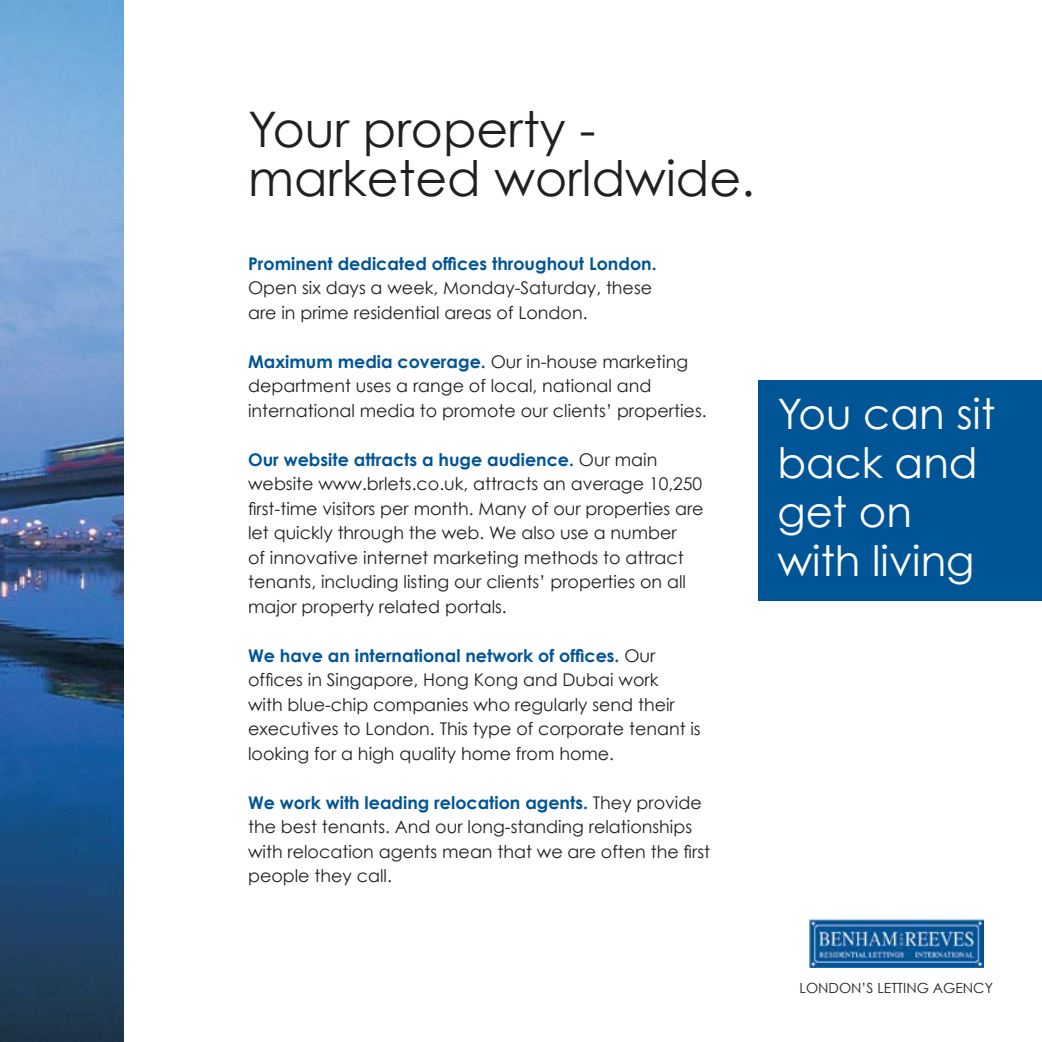
<style>
.page{position:relative;width:1042px;height:1042px;background:#fff}
.page>*{position:absolute;margin:0;border:0;box-sizing:border-box;transform-origin:0 0}
.t1{font:49px/49px "Century Gothic";color:#231f20}
.t2{font:42px/49px "Century Gothic";color:#fff}
.t3{font:17.5px/24.5px "Century Gothic";color:#231f20}
.t4{font:700 17.5px "Century Gothic";color:#005596}
.t5{font:14px "Century Gothic";color:#231f20}
.s1{font-weight:700;color:#005596}
</style>
<div class="page">
<img style="left:0;top:0;width:124px;height:1042px">
<div style="left:758px;top:380px;width:284px;height:220px;background:#005596"></div>
<img style="left:809px;top:919px;width:174px;height:48px">
<h1 class="t1" style="left:248px;top:104px;width:508px">Your property - marketed worldwide.</h1>
<p class="t4" style="left:248px;top:252px;width:410px">Prominent dedicated offices throughout London.</p>
<p class="t3" style="left:248px;top:275px;width:406px">Open six days a week, Monday-Saturday, these are in prime residential areas of London.</p>
<p class="t3" style="left:248px;top:349px;width:460px"><span class="s1">Maximum media coverage.</span> Our in-house marketing department uses a range of local, national and international media to promote our clients’ properties.</p>
<p class="t3" style="left:248px;top:447px;width:457px"><span class="s1">Our website attracts a huge audience.</span> Our main website www.brlets.co.uk, attracts an average 10,250 first-time visitors per month. Many of our properties are let quickly through the web. We also use a number<br>of innovative internet marketing methods to attract tenants, including listing our clients’ properties on all major property related portals.</p>
<p class="t3" style="left:248px;top:643px;width:454px"><span class="s1">We have an international network of offices.</span> Our offices in Singapore, Hong Kong and Dubai work<br>with blue-chip companies who regularly send their executives to London. This type of corporate tenant is looking for a high quality home from home.</p>
<p class="t3" style="left:248px;top:790px;width:463px"><span class="s1">We work with leading relocation agents.</span> They provide the best tenants. And our long-standing relationships with relocation agents mean that we are often the first people they call.</p>
<h2 class="t2" style="left:777px;top:388px;width:219px">You can sit back and get on with living</h2>
<p class="t5" style="left:799px;top:979px;width:195px">LONDON’S LETTING AGENCY</p>
</div>
